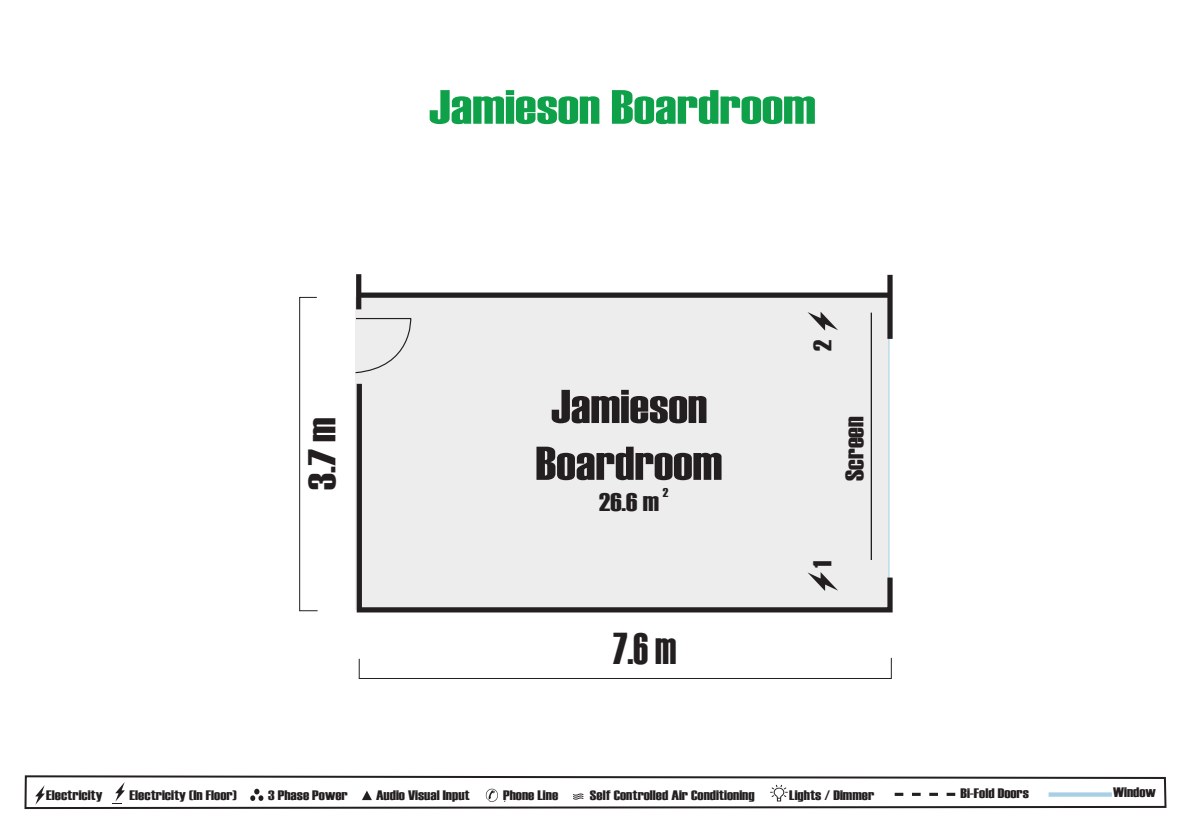
<style>
.page{position:relative;width:1191px;height:840px;background:#fff}
.page>*{position:absolute;margin:0;border:0;box-sizing:border-box;transform-origin:0 0}
.t1{font:48px "Haettenschweiler";color:#0fa14a;scale:1.25 1}
.t2{font:47.4px/56.8px "Haettenschweiler";color:#231f20;text-align:center;scale:1.16 1}
.t3{font:44.4px "Haettenschweiler";color:#231f20;scale:.88 1}
.t4{font:38.8px "Haettenschweiler";color:#231f20;scale:1.16 1}
.t5{font:25.8px "Haettenschweiler";color:#231f20;scale:1.16 1}
.t6{font:13.8px "Haettenschweiler";color:#231f20;scale:1.27 1}
.t7{font:13px "Haettenschweiler";color:#231f20;scale:1.16 1}
</style>
<div class="page">
<div style="left:355px;top:297px;width:534px;height:312px;background:#ededed"></div>
<hr style="left:888px;top:334px;width:1px;height:247px;background:#a6d0e5">
<svg style="left:355px;top:318px;width:57px;height:56px"></svg>
<hr style="left:870px;top:312px;width:2px;height:247px;background:#231f20">
<svg style="left:807px;top:311px;width:31px;height:19px"></svg>
<svg style="left:358px;top:657px;width:534px;height:21px"></svg>
<svg style="left:299px;top:296px;width:19px;height:315px"></svg>
<svg style="left:355px;top:378px;width:538px;height:235px"></svg>
<div style="left:887px;top:275px;width:5px;height:64px;background:#231f20"></div>
<div style="left:356px;top:274px;width:5px;height:35px;background:#231f20"></div>
<div style="left:358px;top:292px;width:532px;height:5px;background:#231f20"></div>
<svg style="left:24px;top:775px;width:1143px;height:34px"></svg>
<svg style="left:894px;top:792px;width:64px;height:3px"></svg>
<svg style="left:1048px;top:792px;width:63px;height:4px"></svg>
<svg style="left:35px;top:784px;width:10px;height:20px"></svg>
<svg style="left:362px;top:790px;width:10px;height:9px"></svg>
<svg style="left:573px;top:792px;width:10px;height:7px"></svg>
<svg style="left:486px;top:788px;width:19px;height:13px"></svg>
<svg style="left:250px;top:788px;width:13px;height:12px"></svg>
<svg style="left:770px;top:784px;width:18px;height:17px"></svg>
<svg style="left:113px;top:781px;width:12px;height:22px"></svg>
<h1 class="t1" style="left:429px;top:74px;width:311px">Jamieson Boardroom</h1>
<h3 class="t4" style="left:295px;top:490px;width:64px;rotate:-90deg">3.7 m</h3>
<h2 class="t2" style="left:535px;top:378px;width:163px">Jamieson<br>Boardroom</h2>
<h3 class="t5" style="left:599px;top:484px;width:53px">26.6 m</h3>
<p class="t7" style="left:663px;top:483px;width:6px">2</p>
<h3 class="t3" style="left:613px;top:617px;width:74px">7.6 m</h3>
<h3 class="t5" style="left:805px;top:350px;width:11px;rotate:-90deg">2</h3>
<h3 class="t5" style="left:837px;top:480px;width:57px;rotate:-90deg">Screen</h3>
<h3 class="t5" style="left:805px;top:568px;width:8px;rotate:-90deg">1</h3>
<p class="t6" style="left:46px;top:785px;width:46px">Electricity</p>
<p class="t6" style="left:130px;top:785px;width:86px">Electricity (In Floor)</p>
<p class="t6" style="left:268px;top:785px;width:64px">3 Phase Power</p>
<p class="t6" style="left:376px;top:785px;width:75px">Audio Visual Input</p>
<p class="t6" style="left:503px;top:785px;width:45px">Phone Line</p>
<p class="t6" style="left:590px;top:785px;width:131px">Self Controlled Air Conditioning</p>
<p class="t6" style="left:789px;top:785px;width:68px">Lights / Dimmer</p>
<p class="t6" style="left:960px;top:783px;width:55px">Bi-Fold Doors</p>
<p class="t6" style="left:1113px;top:782px;width:35px">Window</p>
</div>
